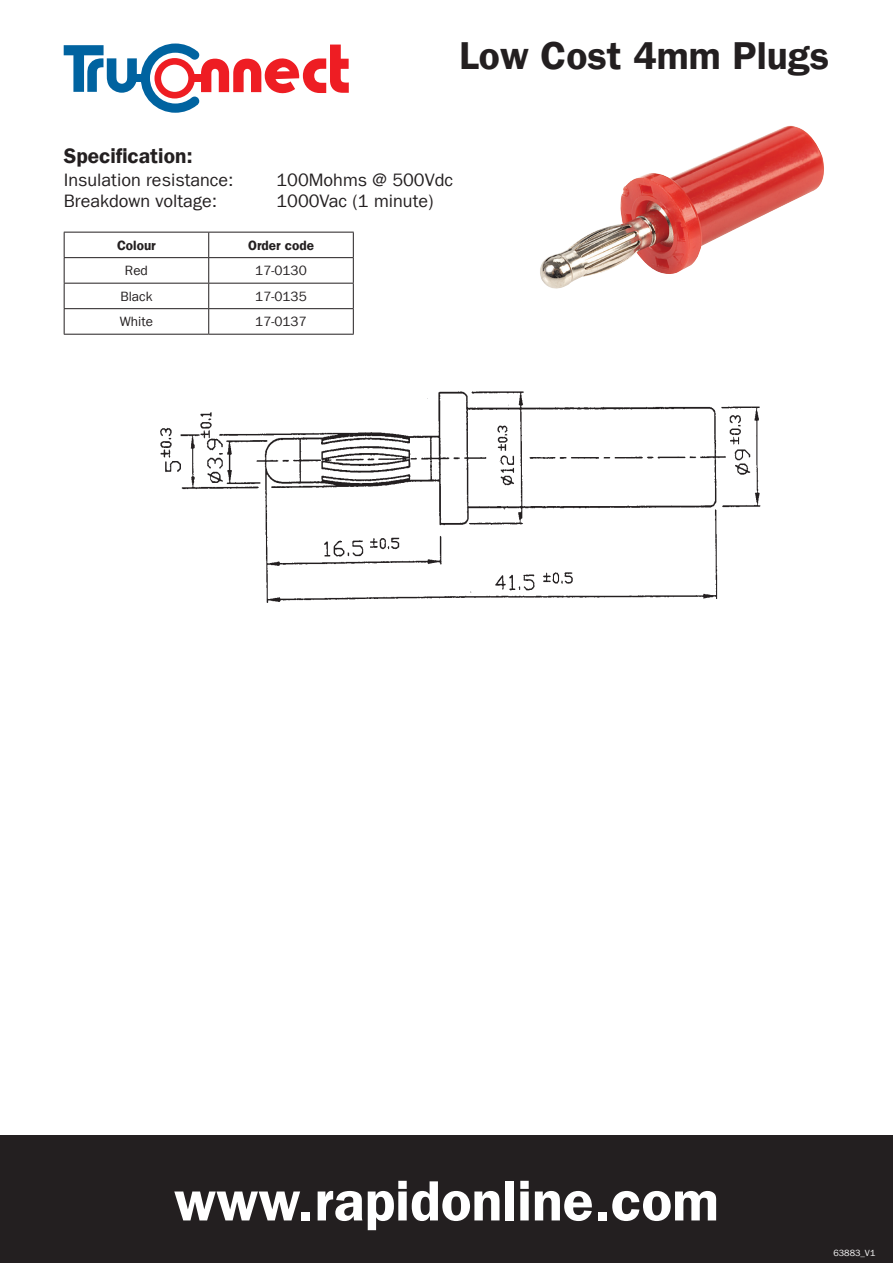
<style>
.page{position:relative;width:893px;height:1263px;background:#fff}
.page>*{position:absolute;margin:0;border:0;box-sizing:border-box;transform-origin:0 0}
.t1{font:57px "Franklin Gothic LT Com Dm";color:#fff}
.t2{font:39px "Franklin Gothic LT Com Dm";color:#231f20}
.t3{font:21px "Franklin Gothic LT Com Dm";color:#231f20}
.t4{font:18px "Franklin Gothic LT Com";color:#231f20}
.t5{font:13.5px "Franklin Gothic LT Com";color:#231f20}
.t6{font:13.5px "Franklin Gothic LT Com Dm";color:#231f20}
.t7{font:9px "Franklin Gothic LT Com";color:#fff}
</style>
<div class="page">
<div style="left:0;top:1135px;width:893px;height:128px;background:#231f20"></div>
<svg style="left:64px;top:44px;width:285px;height:69px"></svg>
<div style="left:135px;top:75px;width:9px;height:7px;background:#0063a0"></div>
<div style="left:193px;top:75px;width:9px;height:7px;background:#ee1d23"></div>
<div style="left:154px;top:58px;width:41px;height:40px;border:7px solid #ee1d23;border-radius:50%"></div>
<img style="left:540px;top:126px;width:284px;height:163px">
<img style="left:127px;top:330px;width:634px;height:273px">
<hr style="left:64px;top:232px;width:145px;height:1px;background:#231f20">
<hr style="left:209px;top:232px;width:145px;height:1px;background:#231f20">
<hr style="left:64px;top:257px;width:145px;height:1px;background:#231f20">
<hr style="left:209px;top:257px;width:145px;height:1px;background:#231f20">
<hr style="left:64px;top:283px;width:145px;height:1px;background:#231f20">
<hr style="left:209px;top:283px;width:145px;height:1px;background:#231f20">
<hr style="left:64px;top:308px;width:145px;height:1px;background:#231f20">
<svg style="left:64px;top:232px;width:1px;height:102px"></svg>
<hr style="left:209px;top:308px;width:145px;height:1px;background:#231f20">
<svg style="left:208px;top:232px;width:1px;height:102px"></svg>
<svg style="left:353px;top:232px;width:1px;height:102px"></svg>
<hr style="left:64px;top:334px;width:145px;height:1px;background:#231f20">
<hr style="left:209px;top:334px;width:145px;height:1px;background:#231f20">
<h2 class="t2" style="left:459px;top:33px;width:371px">Low Cost 4mm Plugs</h2>
<p class="t3" style="left:64px;top:144px;width:130px">Specification:</p>
<p class="t4" style="left:64px;top:170px;width:171px">Insulation resistance:</p>
<p class="t4" style="left:276px;top:170px;width:178px">100Mohms @ 500Vdc</p>
<p class="t4" style="left:64px;top:191px;width:155px">Breakdown voltage:</p>
<p class="t4" style="left:276px;top:191px;width:159px">1000Vac (1 minute)</p>
<p class="t6" style="left:117px;top:237px;width:40px">Colour</p>
<p class="t6" style="left:248px;top:237px;width:67px">Order code</p>
<p class="t5" style="left:125px;top:263px;width:24px">Red</p>
<p class="t5" style="left:255px;top:263px;width:53px">17-0130</p>
<p class="t5" style="left:120px;top:288px;width:34px">Black</p>
<p class="t5" style="left:255px;top:288px;width:53px">17-0135</p>
<p class="t5" style="left:120px;top:314px;width:35px">White</p>
<p class="t5" style="left:255px;top:314px;width:53px">17-0137</p>
<h1 class="t1" style="left:174px;top:1167px;width:546px">www.rapidonline.com</h1>
<p class="t7" style="left:833px;top:1248px;width:43px">63883_V1</p>
</div>
